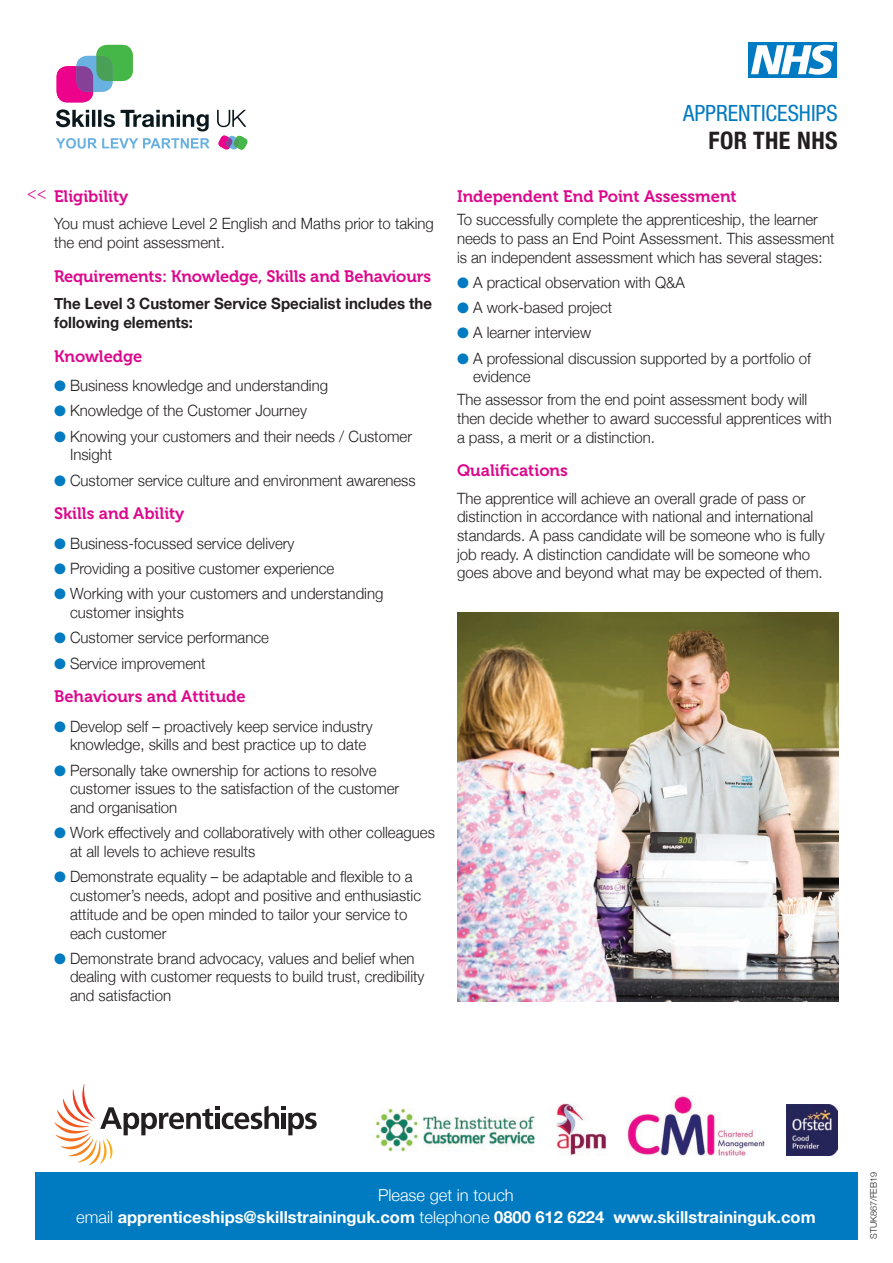
<style>
.page{position:relative;width:893px;height:1263px;background:#fff}
.page>*{position:absolute;margin:0;border:0;box-sizing:border-box;transform-origin:0 0}
.t1{font:700 condensed 24px "Helvetica Neue";letter-spacing:.02em;color:#231f20}
.t2{font:condensed 22.5px "Helvetica Neue";color:#007ac1}
.t3{font:16.5px "Museo 700";color:#dc098c}
.t4{font:700 16.5px/22.5px "Helvetica Neue";color:#fff;text-align:center}
.t5{font:300 15.6px/18.8px "Helvetica Neue";color:#231f20;scale:.96 1}
.t6{font:700 15.6px/18.8px "Helvetica Neue";color:#231f20;scale:.96 1}
.t7{font:300 9px "Helvetica Neue";color:#231f20}
.s1{color:#007ac1}
.s2{font-weight:300}
</style>
<div class="page">
<svg style="left:54px;top:1084px;width:263px;height:81px"></svg>
<hr style="left:282px;top:1113px;width:4px;height:16px;background:#231f20">
<img style="left:786px;top:1104px;width:52px;height:52px">
<img style="left:627px;top:1095px;width:138px;height:61px">
<img style="left:556px;top:1103px;width:51px;height:53px">
<img style="left:375px;top:1108px;width:161px;height:44px">
<div style="left:748px;top:42px;width:89px;height:36px;background:#007ac2"></div>
<svg style="left:751px;top:45px;width:83px;height:30px"></svg>
<svg style="left:57px;top:45px;width:76px;height:57px"></svg>
<svg style="left:56px;top:109px;width:192px;height:41px"></svg>
<div style="left:35px;top:1173px;width:823px;height:67px;background:#007ac1"></div>
<img style="left:457px;top:612px;width:382px;height:389px">
<p class="t3" style="left:54px;top:187px;width:76px">Eligibility</p>
<p class="t5" style="left:54px;top:213px;width:397px">You must achieve Level 2 English and Maths prior to taking the end point assessment.</p>
<p class="t3" style="left:54px;top:267px;width:379px">Requirements: Knowledge, Skills and Behaviours</p>
<p class="t6" style="left:54px;top:295px;width:395px">The Level 3 Customer Service Specialist includes the following elements:</p>
<p class="t3" style="left:54px;top:347px;width:90px">Knowledge</p>
<p class="t5" style="left:54px;top:375px;width:287px"><span class="s1">●</span> Business knowledge and understanding</p>
<p class="t5" style="left:54px;top:400px;width:265px"><span class="s1">●</span> Knowledge of the Customer Journey</p>
<p class="t5" style="left:70px;top:425px;width:358px;text-indent:-16px"><span class="s1">●</span> Knowing your customers and their needs / Customer<br>Insight</p>
<p class="t5" style="left:54px;top:469px;width:378px"><span class="s1">●</span> Customer service culture and environment awareness</p>
<p class="t3" style="left:54px;top:504px;width:132px">Skills and Ability</p>
<p class="t5" style="left:54px;top:533px;width:252px"><span class="s1">●</span> Business-focussed service delivery</p>
<p class="t5" style="left:54px;top:558px;width:293px"><span class="s1">●</span> Providing a positive customer experience</p>
<p class="t5" style="left:70px;top:583px;width:328px;text-indent:-16px"><span class="s1">●</span> Working with your customers and understanding customer insights</p>
<p class="t5" style="left:54px;top:627px;width:225px"><span class="s1">●</span> Customer service performance</p>
<p class="t5" style="left:54px;top:652px;width:159px"><span class="s1">●</span> Service improvement</p>
<p class="t3" style="left:54px;top:687px;width:193px">Behaviours and Attitude</p>
<p class="t5" style="left:54px;top:716px;width:334px;text-align:center"><span class="s1">●</span> Develop self – proactively keep service industry knowledge, skills and best practice up to date</p>
<p class="t5" style="left:70px;top:760px;width:344px;text-indent:-16px"><span class="s1">●</span> Personally take ownership for actions to resolve customer issues to the satisfaction of the customer and organisation</p>
<p class="t5" style="left:70px;top:822px;width:382px;text-indent:-16px"><span class="s1">●</span> Work effectively and collaboratively with other colleagues at all levels to achieve results</p>
<p class="t5" style="left:70px;top:866px;width:367px;text-indent:-16px"><span class="s1">●</span> Demonstrate equality – be adaptable and flexible to a customer’s needs, adopt and positive and enthusiastic attitude and be open minded to tailor your service to each customer</p>
<p class="t5" style="left:70px;top:948px;width:371px;text-indent:-16px"><span class="s1">●</span> Demonstrate brand advocacy, values and belief when dealing with customer requests to build trust, credibility and satisfaction</p>
<h2 class="t2" style="left:683px;top:100px;width:156px">APPRENTICESHIPS</h2>
<h1 class="t1" style="left:708px;top:121px;width:131px">FOR THE NHS</h1>
<p class="t3" style="left:457px;top:187px;width:281px">Independent End Point Assessment</p>
<p class="t5" style="left:457px;top:209px;width:395px">To successfully complete the apprenticeship, the learner needs to pass an End Point Assessment. This assessment is an independent assessment which has several stages:</p>
<p class="t5" style="left:457px;top:272px;width:239px"><span class="s1">●</span> A practical observation with Q&amp;A</p>
<p class="t5" style="left:457px;top:297px;width:163px"><span class="s1">●</span> A work-based project</p>
<p class="t5" style="left:457px;top:322px;width:141px"><span class="s1">●</span> A learner interview</p>
<p class="t5" style="left:473px;top:347px;width:354px;text-indent:-16px"><span class="s1">●</span> A professional discussion supported by a portfolio of evidence</p>
<p class="t5" style="left:457px;top:389px;width:392px">The assessor from the end point assessment body will then decide whether to award successful apprentices with a pass, a merit or a distinction.</p>
<p class="t3" style="left:457px;top:461px;width:112px">Qualifications</p>
<p class="t5" style="left:457px;top:488px;width:384px">The apprentice will achieve an overall grade of pass or distinction in accordance with national and international standards. A pass candidate will be someone who is fully job ready. A distinction candidate will be someone who goes above and beyond what may be expected of them.</p>
<p class="t4" style="left:76px;top:1184px;width:741px"><span class="s2">Please get in touch<br>email</span> apprenticeships@skillstraininguk.com <span class="s2">telephone</span> 0800 612 6224 www.skillstraininguk.com</p>
<p class="t7" style="left:866px;top:1239px;width:68px;rotate:-90deg">STUK867/FEB19</p>
</div>
